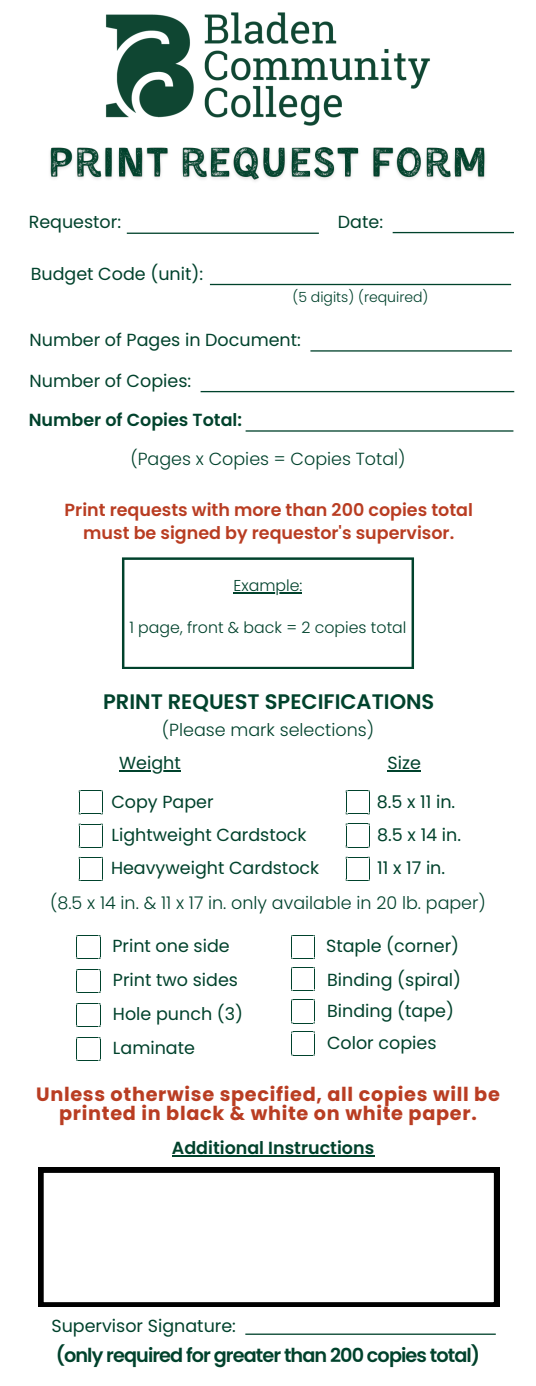
<style>
.page{position:relative;width:536px;height:1386px;background:#fff}
.page>*{position:absolute;margin:0;border:0;box-sizing:border-box;transform-origin:0 0}
.t1{font:600 21px "Poppins";color:#00422c}
.t2{font:700 19.25px/18.4px "Poppins";letter-spacing:.035em;color:#b93d22;text-align:center}
.t3{font:600 19.25px "Poppins";letter-spacing:-.045em;color:#00422c}
.t4{font:17.5px "Poppins";color:#00422c}
.t5{font:300 17.5px "Poppins";color:#00422c}
.t6{font:600 17.5px/23.6px "Poppins";color:#b93d22;text-align:center}
.t7{font:600 17.5px "Poppins";color:#00422c}
.t8{font:300 15.75px "Poppins";color:#00422c}
.t9{font:300 14px "Poppins";color:#00422c}
</style>
<div class="page">
<img style="left:105px;top:12px;width:325px;height:114px">
<hr style="left:127px;top:233px;width:192px;height:1px;background:#00422c">
<hr style="left:392px;top:232px;width:122px;height:1px;background:#00422c">
<hr style="left:210px;top:284px;width:301px;height:1px;background:#00422c">
<hr style="left:310px;top:350px;width:201px;height:2px;background:#00422c">
<hr style="left:200px;top:391px;width:314px;height:1px;background:#00422c">
<svg style="left:122px;top:557px;width:292px;height:112px"></svg>
<svg style="left:79px;top:790px;width:24px;height:25px"></svg>
<svg style="left:79px;top:824px;width:24px;height:24px"></svg>
<svg style="left:79px;top:857px;width:24px;height:24px"></svg>
<svg style="left:345px;top:790px;width:25px;height:25px"></svg>
<svg style="left:345px;top:824px;width:25px;height:24px"></svg>
<svg style="left:345px;top:857px;width:25px;height:24px"></svg>
<svg style="left:76px;top:935px;width:25px;height:24px"></svg>
<svg style="left:76px;top:969px;width:25px;height:24px"></svg>
<svg style="left:76px;top:1003px;width:25px;height:24px"></svg>
<svg style="left:291px;top:935px;width:24px;height:24px"></svg>
<svg style="left:291px;top:967px;width:24px;height:24px"></svg>
<svg style="left:291px;top:999px;width:24px;height:25px"></svg>
<hr style="left:245px;top:1334px;width:250px;height:1px;background:#00422c">
<svg style="left:76px;top:1037px;width:25px;height:24px"></svg>
<hr style="left:245px;top:430px;width:268px;height:2px;background:#00422c">
<svg style="left:291px;top:1032px;width:24px;height:24px"></svg>
<svg style="left:38px;top:1168px;width:461px;height:139px"></svg>
<img style="left:50px;top:147px;width:435px;height:34px">
<hr style="left:233px;top:593px;width:69px;height:1px;background:#00422c">
<hr style="left:119px;top:770px;width:62px;height:1px;background:#00422c">
<hr style="left:387px;top:770px;width:33px;height:1px;background:#00422c">
<hr style="left:172px;top:1155px;width:202px;height:1px;background:#00422c">
<h5 class="t4" style="left:29px;top:209px;width:94px">Requestor:</h5>
<h5 class="t4" style="left:338px;top:209px;width:47px">Date:</h5>
<h5 class="t4" style="left:31px;top:261px;width:174px">Budget Code (unit):</h5>
<p class="t9" style="left:292px;top:287px;width:137px">(5 digits) (required)</p>
<h5 class="t4" style="left:29px;top:328px;width:273px">Number of Pages in Document:</h5>
<h5 class="t4" style="left:29px;top:368px;width:163px">Number of Copies:</h5>
<p class="t7" style="left:29px;top:408px;width:215px">Number of Copies Total:</p>
<h4 class="t5" style="left:130px;top:447px;width:276px">(Pages x Copies = Copies Total)</h4>
<h5 class="t6" style="left:65px;top:498px;width:409px">Print requests with more than 200 copies total must be signed by requestor's supervisor.</h5>
<h4 class="t8" style="left:233px;top:575px;width:70px">Example:</h4>
<p class="t8" style="left:129px;top:617px;width:278px">1 page, front &amp; back = 2 copies total</p>
<h5 class="t1" style="left:103px;top:687px;width:332px">PRINT REQUEST SPECIFICATIONS</h5>
<h5 class="t5" style="left:162px;top:717px;width:213px">(Please mark selections)</h5>
<h2 class="t4" style="left:119px;top:750px;width:63px">Weight</h2>
<h5 class="t4" style="left:387px;top:750px;width:35px">Size</h5>
<h5 class="t4" style="left:111px;top:789px;width:104px">Copy Paper</h5>
<h5 class="t4" style="left:111px;top:823px;width:196px">Lightweight Cardstock</h5>
<p class="t4" style="left:111px;top:856px;width:209px">Heavyweight Cardstock</p>
<h5 class="t4" style="left:376px;top:789px;width:80px">8.5 x 11 in.</h5>
<p class="t4" style="left:377px;top:822px;width:85px">8.5 x 14 in.</p>
<h5 class="t4" style="left:377px;top:856px;width:69px">11 x 17 in.</h5>
<p class="t5" style="left:50px;top:891px;width:437px">(8.5 x 14 in. &amp; 11 x 17 in. only available in 20 lb. paper)</p>
<h5 class="t4" style="left:112px;top:934px;width:119px">Print one side</h5>
<p class="t4" style="left:113px;top:968px;width:127px">Print two sides</p>
<h5 class="t4" style="left:113px;top:1002px;width:132px">Hole punch (3)</h5>
<p class="t4" style="left:326px;top:934px;width:134px">Staple (corner)</p>
<h5 class="t4" style="left:327px;top:967px;width:135px">Binding (spiral)</h5>
<p class="t4" style="left:327px;top:998px;width:128px">Binding (tape)</p>
<h5 class="t4" style="left:327px;top:1030px;width:111px">Color copies</h5>
<p class="t2" style="left:36px;top:1085px;width:465px">Unless otherwise specified, all copies will be printed in black &amp; white on white paper.</p>
<h5 class="t4" style="left:113px;top:1036px;width:83px">Laminate</h5>
<h5 class="t7" style="left:172px;top:1135px;width:204px">Additional Instructions</h5>
<h5 class="t4" style="left:51px;top:1314px;width:186px">Supervisor Signature:</h5>
<p class="t3" style="left:56px;top:1342px;width:426px">(only required for greater than 200 copies total)</p>
</div>
